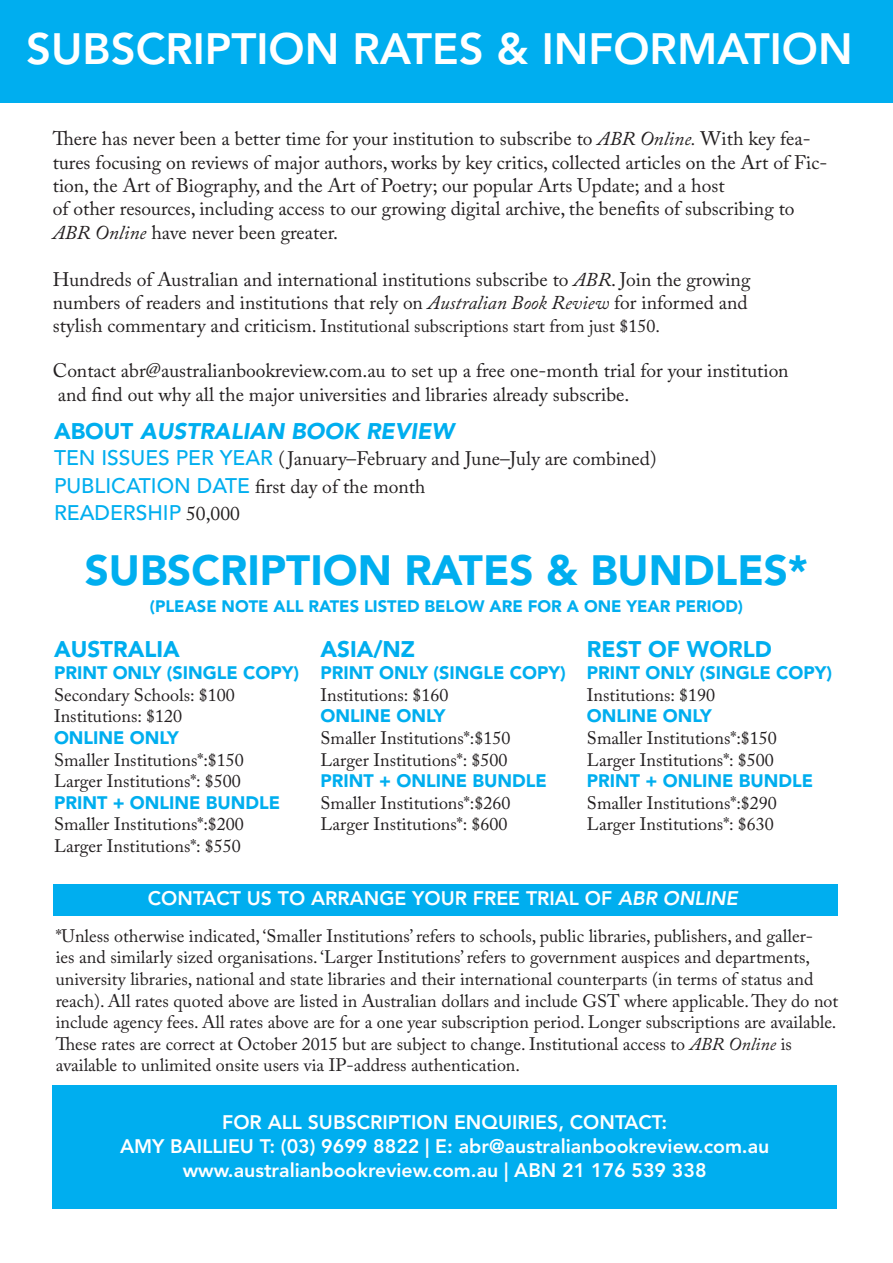
<style>
.page{position:relative;width:893px;height:1263px;background:#fff}
.page>*{position:absolute;margin:0;border:0;box-sizing:border-box;transform-origin:0 0}
.t1{font:800 43.5px "Avenir LT Std";color:#fff}
.t2{font:900 42px "Avenir LT Std";color:#00aeef}
.t3{font:900 22.5px "Avenir LT Std";color:#00aeef}
.t4{font:italic 900 22.5px "Avenir LT Std";color:#00aeef}
.t5{font:500 21px "Avenir LT Std";color:#00aeef}
.t6{font:19.5px/23.4px "Adobe Caslon Pro";color:#231f20}
.t7{font:800 19.5px/24px "Avenir LT Std";color:#fff;text-align:center}
.t8{font:18px/21.6px "Adobe Caslon Pro";color:#231f20}
.t9{font:900 18px "Avenir LT Std";color:#00aeef}
.t10{font:900 16.5px "Avenir LT Std";color:#00aeef}
.s1{font-style:italic}
.s2{font-size:19.5px}
.s3{font-style:normal}
.s4{font-family:"Avenir LT Std";font-weight:500;font-size:21px;color:#00aeef}
.s5{font-family:"Adobe Caslon Pro";font-weight:400;font-size:19.5px;color:#231f20}
</style>
<div class="page">
<div style="left:0;top:0;width:893px;height:102px;background:#00aeef"></div>
<div style="left:52px;top:1085px;width:785px;height:124px;background:#00aeef"></div>
<div style="left:53px;top:884px;width:785px;height:32px;background:#00aeef"></div>
<h1 class="t1" style="left:26px;top:24px;width:828px">SUBSCRIPTION RATES &amp; INFORMATION</h1>
<p class="t6" style="left:53px;top:127px;width:776px">There has never been a better time for your institution to subscribe to <span class="s1">ABR Online.</span> With key fea&shy;tures focusing on reviews of major authors, works by key critics, collected articles on the Art of Fic&shy;tion, the Art of Biography, and the Art of Poetry; our popular Arts Update; and a host<br>of other resources, including access to our growing digital archive, the benefits of subscribing to <span class="s1">ABR Online</span> have never been greater.</p>
<p class="t6" style="left:53px;top:267px;width:699px">Hundreds of Australian and international institutions subscribe to <span class="s1">ABR</span>. Join the growing numbers of readers and institutions that rely on <span class="s1">Australian Book Review</span> for informed and</p>
<p class="t8" style="left:53px;top:315px;width:609px"><span class="s2">stylish commentary and criticism.</span> Institutional subscriptions start from just $150.</p>
<p class="t6" style="left:53px;top:359px;width:737px">Contact abr@australianbookreview.com.au to set up a free one-month trial for your institution and find out why all the major universities and libraries already subscribe.</p>
<p class="t4" style="left:54px;top:418px;width:401px"><span class="s3">ABOUT</span> AUSTRALIAN BOOK REVIEW</p>
<p class="t6" style="left:54px;top:444px;width:604px;line-height:28.5px"><span class="s4">TEN ISSUES PER YEAR</span> ( January–February and June–July are combined)<br><span class="s4">PUBLICATION DATE</span> first day of the month</p>
<p class="t5" style="left:54px;top:501px;width:187px">READERSHIP <span class="s5">50,000</span></p>
<h2 class="t2" style="left:85px;top:545px;width:725px">SUBSCRIPTION RATES &amp; BUNDLES*</h2>
<p class="t10" style="left:150px;top:597px;width:595px">(PLEASE NOTE ALL RATES LISTED BELOW ARE FOR A ONE YEAR PERIOD)</p>
<p class="t3" style="left:54px;top:636px;width:127px">AUSTRALIA</p>
<p class="t9" style="left:54px;top:662px;width:247px">PRINT ONLY (SINGLE COPY)</p>
<p class="t8" style="left:54px;top:684px;width:182px">Secondary Schools: $100<br>Institutions: $120</p>
<p class="t9" style="left:54px;top:727px;width:126px">ONLINE ONLY</p>
<p class="t8" style="left:54px;top:748px;width:191px">Smaller Institutions*:$150<br>Larger Institutions*: $500</p>
<p class="t9" style="left:54px;top:791px;width:228px">PRINT + ONLINE BUNDLE</p>
<p class="t8" style="left:54px;top:813px;width:191px">Smaller Institutions*:$200<br>Larger Institutions*: $550</p>
<p class="t3" style="left:320px;top:636px;width:96px">ASIA/NZ</p>
<p class="t9" style="left:320px;top:662px;width:247px">PRINT ONLY (SINGLE COPY)</p>
<p class="t8" style="left:320px;top:684px;width:130px">Institutions: $160</p>
<p class="t9" style="left:320px;top:705px;width:126px">ONLINE ONLY</p>
<p class="t8" style="left:320px;top:727px;width:191px">Smaller Institutions*:$150<br>Larger Institutions*: $500</p>
<p class="t9" style="left:320px;top:770px;width:228px">PRINT + ONLINE BUNDLE</p>
<p class="t8" style="left:320px;top:792px;width:191px">Smaller Institutions*:$260<br>Larger Institutions*: $600</p>
<p class="t3" style="left:587px;top:636px;width:186px">REST OF WORLD</p>
<p class="t9" style="left:587px;top:662px;width:247px">PRINT ONLY (SINGLE COPY)</p>
<p class="t8" style="left:587px;top:684px;width:130px">Institutions: $190</p>
<p class="t9" style="left:587px;top:705px;width:126px">ONLINE ONLY</p>
<p class="t8" style="left:587px;top:727px;width:191px">Smaller Institutions*:$150<br>Larger Institutions*: $500</p>
<p class="t9" style="left:587px;top:770px;width:228px">PRINT + ONLINE BUNDLE</p>
<p class="t8" style="left:587px;top:792px;width:191px">Smaller Institutions*:$290<br>Larger Institutions*: $630</p>
<p class="t7" style="left:148px;top:887px;width:591px">CONTACT US TO ARRANGE YOUR FREE TRIAL OF <span class="s1">ABR ONLINE</span></p>
<p class="t8" style="left:56px;top:925px;width:784px">*Unless otherwise indicated, ‘Smaller Institutions’ refers to schools, public libraries, publishers, and galler-<br>ies and similarly sized organisations. ‘Larger Institutions’ refers to government auspices and departments, university libraries, national and state libraries and their international counterparts (in terms of status and reach). All rates quoted above are listed in Australian dollars and include GST where applicable. They do not include agency fees. All rates above are for a one year subscription period. Longer subscriptions are available.<br>These rates are correct at October 2015 but are subject to change. Institutional access to <span class="s1">ABR Online</span> is available to unlimited onsite users via IP-address authentication.</p>
<p class="t7" style="left:120px;top:1110px;width:651px">FOR ALL SUBSCRIPTION ENQUIRIES, CONTACT:<br>AMY BAILLIEU T: (03) 9699 8822 | E: abr@australianbookreview.com.au www.australianbookreview.com.au | ABN 21 176 539 338</p>
</div>
